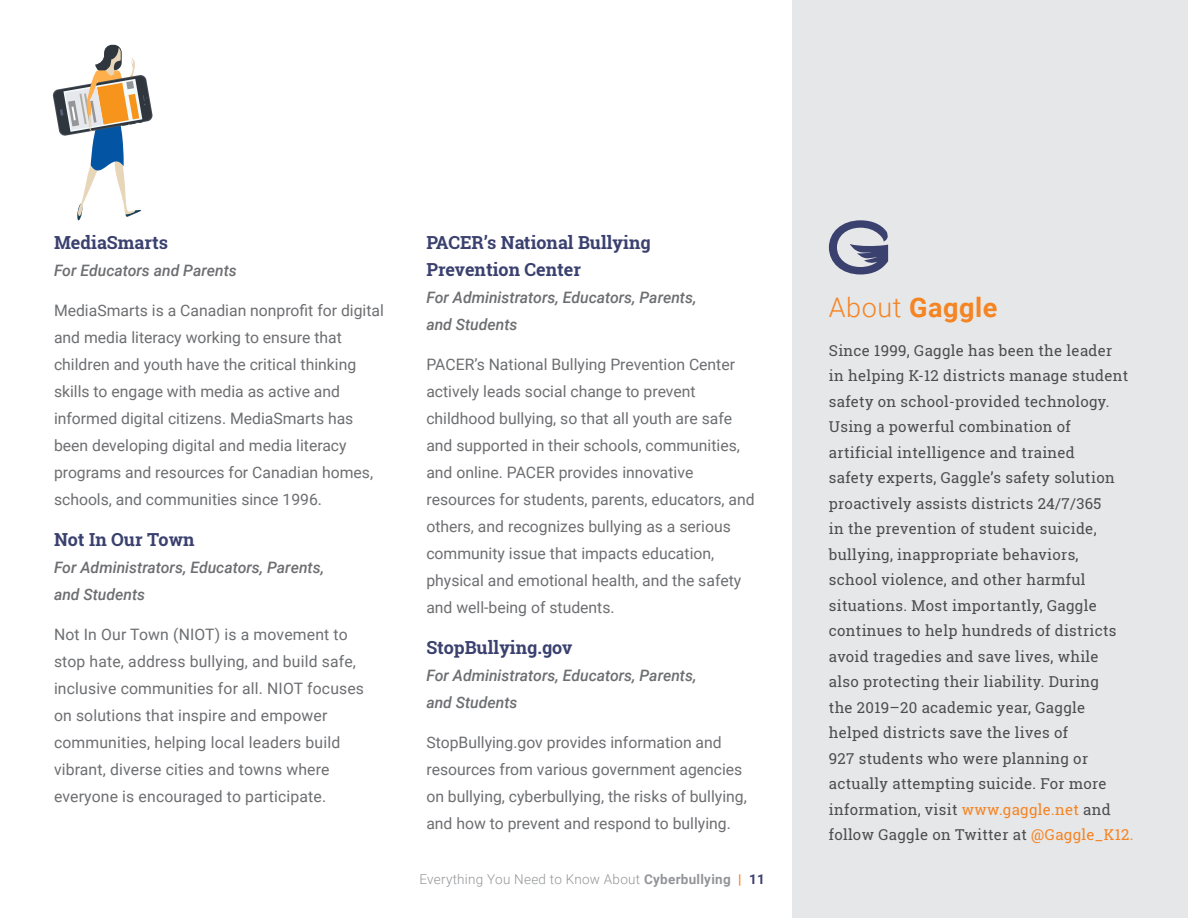
<style>
.page{position:relative;width:1188px;height:918px;background:#fff}
.page>*{position:absolute;margin:0;border:0;box-sizing:border-box;transform-origin:0 0}
.t1{font:700 27px "Roboto";letter-spacing:.02em;color:#f58423}
.t2{font:700 18px/27px "Roboto Slab";color:#3b416f}
.t3{font:15.75px/27px "Roboto";color:#6d6e71}
.t4{font:italic 500 15.75px/27px "Roboto";color:#6d6e71}
.t5{font:15px/25.5px "Roboto Slab";letter-spacing:.02em;color:#4d4d4f}
.t6{font:300 13.5px "Roboto";letter-spacing:.02em;color:#939598}
.s1{font-weight:700}
.s2{font-weight:700;color:#f58423}
.s3{font-weight:700;color:#3b416f}
.s4{font-weight:300}
.s5{color:#f58423}
</style>
<div class="page">
<div style="left:792px;top:0;width:396px;height:918px;background:#e6e7e8"></div>
<svg style="left:829px;top:220px;width:60px;height:54px"></svg>
<svg style="left:52px;top:45px;width:101px;height:176px"></svg>
<p class="t2" style="left:54px;top:229px;width:116px">MediaSmarts</p>
<p class="t4" style="left:54px;top:256px;width:184px">For Educators and Parents</p>
<p class="t3" style="left:54px;top:297px;width:331px">MediaSmarts is a Canadian nonprofit for digital and media literacy working to ensure that children and youth have the critical thinking skills to engage with media as active and informed digital citizens. MediaSmarts has been developing digital and media literacy programs and resources for Canadian homes, schools, and communities since 1996.</p>
<p class="t2" style="left:54px;top:526px;width:142px">Not In Our Town</p>
<p class="t4" style="left:54px;top:553px;width:272px">For Administrators, Educators, Parents, and Students</p>
<p class="t3" style="left:54px;top:621px;width:312px">Not In Our Town (NIOT) is a movement to stop hate, address bullying, and build safe, inclusive communities for all. NIOT focuses on solutions that inspire and empower communities, helping local leaders build vibrant, diverse cities and towns where everyone is encouraged to participate.</p>
<p class="t2" style="left:426px;top:229px;width:226px">PACER’s National Bullying<br>Prevention Center</p>
<p class="t4" style="left:426px;top:283px;width:272px">For Administrators, Educators, Parents, and Students</p>
<p class="t3" style="left:426px;top:351px;width:330px">PACER’s National Bullying Prevention Center actively leads social change to prevent childhood bullying, so that all youth are safe and supported in their schools, communities, and online. PACER provides innovative resources for students, parents, educators, and others, and recognizes bullying as a serious community issue that impacts education, physical and emotional health, and the safety and well-being of students.</p>
<p class="t2" style="left:426px;top:634px;width:148px">StopBullying.gov</p>
<p class="t4" style="left:426px;top:661px;width:272px">For Administrators, Educators, Parents, and Students</p>
<p class="t3" style="left:426px;top:729px;width:322px">StopBullying.gov provides information and resources from various government agencies on bullying, cyberbullying, the risks of bullying, and how to prevent and respond to bullying.</p>
<p class="t6" style="left:419px;top:870px;width:347px">Everything You Need to Know About <span class="s1">Cyberbullying</span> <span class="s2">|</span> <span class="s3">11</span></p>
<h1 class="t1" style="left:829px;top:288px;width:170px"><span class="s4">About</span> Gaggle</h1>
<p class="t5" style="left:829px;top:337px;width:306px">Since 1999, Gaggle has been the leader<br>in helping K-12 districts manage student safety on school-provided technology.<br>Using a powerful combination of artificial intelligence and trained<br>safety experts, Gaggle’s safety solution proactively assists districts 24/7/365<br>in the prevention of student suicide, bullying, inappropriate behaviors,<br>school violence, and other harmful situations. Most importantly, Gaggle continues to help hundreds of districts avoid tragedies and save lives, while<br>also protecting their liability. During<br>the 2019–20 academic year, Gaggle helped districts save the lives of<br>927 students who were planning or actually attempting suicide. For more information, visit <span class="s5">www.gaggle.net</span> and follow Gaggle on Twitter at <span class="s5">@Gaggle_K12.</span></p>
</div>
